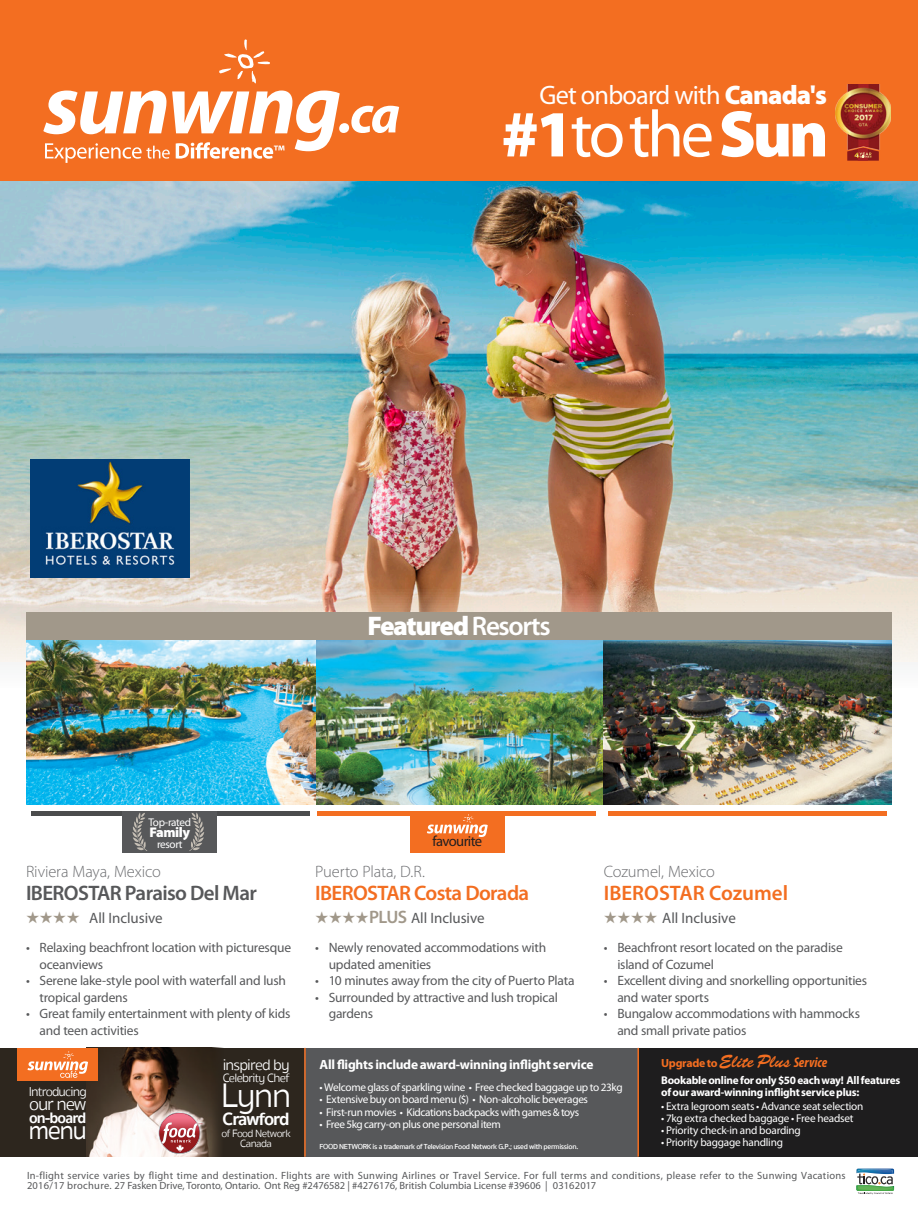
<style>
.page{position:relative;width:918px;height:1221px;background:#fff}
.page>*{position:absolute;margin:0;border:0;box-sizing:border-box;transform-origin:0 0}
.t1{font:900 66.3px "Myriad Pro";color:#fff}
.t2{font:300 35.1px "Sukhumvit Set";color:#fff}
.t3{font:900 27px "Myriad Pro";letter-spacing:-.05em;color:#fff}
.t4{font:26.85px "Myriad Pro";letter-spacing:-.03em;color:#fff}
.t5{font:26.25px "Sukhumvit Set Text";color:#fff}
.t6{font:600 21px "Myriad Pro";letter-spacing:-.03em;color:#57585a}
.t7{font:600 21px "Myriad Pro";letter-spacing:-.03em;color:#f36e21}
.t8{font:600 21px "Myriad Pro";color:#f36e21}
.t9{font:300 18.45px "Sukhumvit Set";letter-spacing:-.06em;color:#fff}
.t10{font:700 18.3px "Sukhumvit Set";letter-spacing:-.05em;color:#fff}
._06_underneath_Hotel{font:300 16.5px "Myriad Pro";letter-spacing:-.005em;color:#6c6d70}
.t11{font:300 15.6px "Sukhumvit Set";letter-spacing:-.05em;color:#fff}
.t12{font:700 15.6px "Sukhumvit Set";letter-spacing:-.05em;color:#fff}
.t13{font:15px "Myriad Pro";letter-spacing:-.005em;color:#57585a}
.t14{font:14.7px "Myriad Pro";letter-spacing:-.04em;color:#231f20}
.t15{font:900 14.1px "Myriad Pro";letter-spacing:-.03em;color:#fff}
.t16{font:13.5px/16.5px "Myriad Pro";letter-spacing:-.015em;color:#57585a}
.t17{font:700 13.35px "Myriad Pro";letter-spacing:-.02em;color:#fff}
.t18{font:300 13.35px "Sukhumvit Set";letter-spacing:-.06em;color:#fff}
.t19{font:300 12.3px "Sukhumvit Set";letter-spacing:-.05em;color:#fff}
.t20{font:700 11.85px "Myriad Pro";letter-spacing:-.025em;color:#f36e21}
.t21{font:11.25px "Myriad Pro";letter-spacing:-.025em;color:#fff}
.t22{font:700 11.25px "Myriad Pro";letter-spacing:-.025em;color:#fff}
.t23{font:300 10.8px "Sukhumvit Set";letter-spacing:-.05em;color:#fff}
.t24{font:10.5px/10.5px "Myriad Pro";letter-spacing:.025em;color:#57585a}
.t25{font:600 7.5px "Sukhumvit Set";letter-spacing:-.04em;color:#fff}
.s1{font-weight:900}
.s2{font-weight:400}
.s3{font-weight:600}
.s4{color:#a1988a}
.s5{font-weight:600;font-size:18px;color:#a1988a}
.s6{font-family:"Brush Script Std";font-weight:400;font-size:17.85px}
.s7{font-style:italic;font-stretch:condensed;font-size:14.1px}
</style>
<div class="page">
<div style="left:31px;top:811px;width:278px;height:5px;background:#4b4c4d"></div>
<div style="left:123px;top:811px;width:94px;height:41px;background:#57585a"></div>
<svg style="left:132px;top:813px;width:15px;height:38px"></svg>
<svg style="left:189px;top:812px;width:15px;height:39px"></svg>
<img style="left:0;top:181px;width:918px;height:480px">
<img style="left:31px;top:459px;width:159px;height:118px">
<img style="left:856px;top:1168px;width:38px;height:4px">
<img style="left:858px;top:1169px;width:35px;height:3px">
<svg style="left:856px;top:1172px;width:39px;height:22px"></svg>
<img style="left:858px;top:1184px;width:35px;height:5px">
<div style="left:0;top:0;width:918px;height:181px;background:#f36e21"></div>
<svg style="left:219px;top:39px;width:51px;height:44px"></svg>
<div style="left:339px;top:123px;width:10px;height:10px;background:#fff;border-radius:50%"></div>
<svg style="left:351px;top:106px;width:48px;height:27px"></svg>
<svg style="left:43px;top:90px;width:297px;height:73px"></svg>
<img style="left:835px;top:84px;width:56px;height:66px">
<svg style="left:847px;top:148px;width:32px;height:13px"></svg>
<div style="left:0;top:1047px;width:306px;height:109px;background:#2d261e"></div>
<div style="left:305px;top:1047px;width:613px;height:109px;background:#57585a"></div>
<hr style="left:304px;top:1047px;width:2px;height:109px;background:#f36e21">
<div style="left:638px;top:1047px;width:280px;height:109px;background:#231f20"></div>
<hr style="left:637px;top:1047px;width:2px;height:109px;background:#f36e21">
<img style="left:87px;top:1047px;width:137px;height:109px">
<div style="left:17px;top:1047px;width:81px;height:33px;background:#f36e21"></div>
<svg style="left:27px;top:1051px;width:61px;height:26px"></svg>
<div style="left:156px;top:1109px;width:50px;height:47px;background:#fff;opacity:.75"></div>
<svg style="left:159px;top:1112px;width:40px;height:41px"></svg>
<svg style="left:160px;top:1113px;width:43px;height:39px;background:#c2767b"></svg>
<img style="left:315px;top:640px;width:288px;height:165px">
<hr style="left:318px;top:811px;width:278px;height:4px;background:#f36e21">
<div style="left:410px;top:811px;width:94px;height:41px;background:#f36e21"></div>
<svg style="left:427px;top:814px;width:61px;height:23px"></svg>
<img style="left:26px;top:640px;width:289px;height:165px">
<img style="left:603px;top:640px;width:288px;height:165px">
<hr style="left:608px;top:811px;width:278px;height:4px;background:#f36e21">
<div style="left:26px;top:612px;width:865px;height:28px;background:#a1988a"></div>
<p class="t4" style="left:540px;top:79px;width:289px">Get onboard with <span class="s1">Canada's</span></p>
<p class="t1" style="left:501px;top:90px;width:329px">#1<span class="s2">to the</span> Sun</p>
<p class="t3" style="left:367px;top:608px;width:185px">Featured <span class="s3">Resorts</span></p>
<p class="t21" style="left:149px;top:815px;width:44px">Top-rated</p>
<p class="t15" style="left:149px;top:823px;width:42px">Family</p>
<p class="t21" style="left:157px;top:837px;width:27px">resort</p>
<p class="_06_underneath_Hotel" style="left:26px;top:862px;width:136px">Riviera Maya, Mexico</p>
<p class="t6" style="left:26px;top:881px;width:232px">IBEROSTAR Paraiso Del Mar</p>
<p class="t13" style="left:26px;top:908px;width:138px"><span class="s4">★★★★</span> All Inclusive</p>
<p class="t16" style="left:40px;top:939px;width:253px;text-indent:-14px">• Relaxing beachfront location with picturesque oceanviews</p>
<p class="t16" style="left:40px;top:972px;width:248px;text-indent:-14px">• Serene lake-style pool with waterfall and lush tropical gardens</p>
<p class="t16" style="left:40px;top:1005px;width:252px;text-indent:-14px">• Great family entertainment with plenty of kids and teen activities</p>
<p class="t14" style="left:432px;top:832px;width:51px">favourite</p>
<p class="_06_underneath_Hotel" style="left:315px;top:862px;width:111px">Puerto Plata, D.R.</p>
<p class="t7" style="left:315px;top:881px;width:216px">IBEROSTAR Costa Dorada</p>
<p class="t13" style="left:315px;top:908px;width:171px"><span class="s4">★★★★</span><span class="s5">PLUS</span> All Inclusive</p>
<p class="t16" style="left:329px;top:939px;width:219px;text-indent:-14px">• Newly renovated accommodations with updated amenities</p>
<p class="t16" style="left:315px;top:972px;width:261px">• 10 minutes away from the city of Puerto Plata</p>
<p class="t16" style="left:329px;top:988px;width:231px;text-indent:-14px">• Surrounded by attractive and lush tropical gardens</p>
<p class="_06_underneath_Hotel" style="left:604px;top:862px;width:113px">Cozumel, Mexico</p>
<p class="t8" style="left:604px;top:881px;width:186px">IBEROSTAR Cozumel</p>
<p class="t13" style="left:604px;top:908px;width:134px"><span class="s4">★★★★</span> All Inclusive</p>
<p class="t16" style="left:617px;top:939px;width:227px;text-indent:-14px">• Beachfront resort located on the paradise island of Cozumel</p>
<p class="t16" style="left:617px;top:972px;width:251px;text-indent:-14px">• Excellent diving and snorkelling opportunities and water sports</p>
<p class="t16" style="left:617px;top:1005px;width:244px;text-indent:-14px">• Bungalow accommodations with hammocks and small private patios</p>
<p class="t18" style="left:29px;top:1082px;width:60px">Introducing</p>
<p class="t9" style="left:29px;top:1090px;width:59px">our new</p>
<p class="t12" style="left:29px;top:1105px;width:59px">on-board</p>
<p class="t5" style="left:28px;top:1112px;width:60px">menu</p>
<p class="t11" style="left:223px;top:1054px;width:68px">inspired by</p>
<p class="t19" style="left:223px;top:1069px;width:68px">Celebrity Chef</p>
<p class="t2" style="left:221px;top:1071px;width:72px">Lynn</p>
<p class="t10" style="left:223px;top:1104px;width:69px">Crawford</p>
<p class="t23" style="left:221px;top:1125px;width:71px">of Food Network</p>
<p class="t23" style="left:240px;top:1135px;width:33px">Canada</p>
<p class="t25" style="left:320px;top:1140px;width:260px">FOOD NETWORK is a trademark of Television Food Network G.P.; used with permission.</p>
<p class="t17" style="left:320px;top:1056px;width:275px">All flights include award-winning inflight service</p>
<p class="t21" style="left:320px;top:1080px;width:305px">• Welcome glass of sparkling wine • Free checked baggage up to 23kg</p>
<p class="t21" style="left:320px;top:1092px;width:270px">• Extensive buy on board menu ($) • Non-alcoholic beverages</p>
<p class="t21" style="left:320px;top:1105px;width:261px">• First-run movies • Kidcations backpacks with games &amp; toys</p>
<p class="t21" style="left:320px;top:1117px;width:183px">• Free 5kg carry-on plus one personal item</p>
<p class="t20" style="left:661px;top:1055px;width:168px">Upgrade to <span class="s6">Elite Plus</span> <span class="s7">Service</span></p>
<p class="t22" style="left:661px;top:1072px;width:241px">Bookable online for only $50 each way! All features</p>
<p class="t22" style="left:661px;top:1084px;width:200px">of our award-winning inflight service plus:</p>
<p class="t21" style="left:661px;top:1099px;width:204px">• Extra legroom seats • Advance seat selection</p>
<p class="t21" style="left:661px;top:1111px;width:194px">• 7kg extra checked baggage • Free headset</p>
<p class="t21" style="left:661px;top:1123px;width:141px">• Priority check-in and boarding</p>
<p class="t21" style="left:661px;top:1135px;width:123px">• Priority baggage handling</p>
<p class="t24" style="left:27px;top:1169px;width:820px">In-flight service varies by flight time and destination. Flights are with Sunwing Airlines or Travel Service. For full terms and conditions, please refer to the Sunwing Vacations<br>2016/17 brochure. 27 Fasken Drive, Toronto, Ontario. Ont Reg #2476582 | #4276176, British Columbia License #39606 | 03162017</p>
</div>
